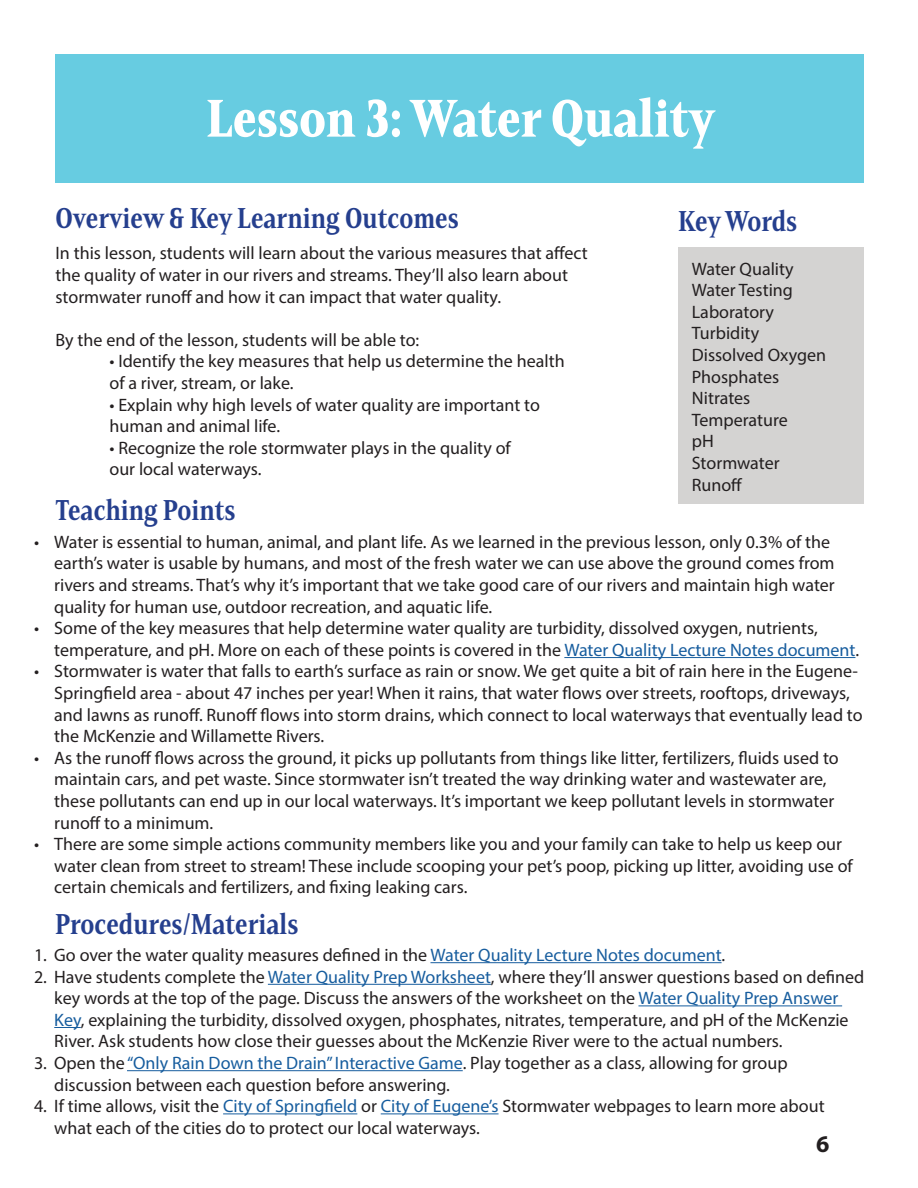
<style>
.page{position:relative;width:918px;height:1188px;background:#fff}
.page>*{position:absolute;margin:0;border:0;box-sizing:border-box;transform-origin:0 0}
.t1{font:52.5px "Mandrel Con Bla";color:#fff}
.t2{font:28.5px "Mandrel Con Bol";color:#253f8e}
.t3{font:700 24px "Myriad Pro";color:#231f20}
.t4{font:18px/21.6px "Myriad Pro";color:#231f20}
.s1{color:#175d9e}
</style>
<div class="page">
<div style="left:56px;top:54px;width:808px;height:128px;background:#67cce1"></div>
<div style="left:678px;top:248px;width:186px;height:256px;background:#d4d3d2"></div>
<hr style="left:564px;top:657px;width:291px;height:1px;background:#175d9e">
<hr style="left:430px;top:962px;width:292px;height:1px;background:#175d9e">
<hr style="left:268px;top:984px;width:223px;height:1px;background:#175d9e">
<hr style="left:638px;top:1005px;width:204px;height:1px;background:#175d9e">
<svg style="left:54px;top:1027px;width:27px;height:1px"></svg>
<hr style="left:127px;top:1070px;width:336px;height:1px;background:#175d9e">
<hr style="left:223px;top:1113px;width:134px;height:1px;background:#175d9e">
<hr style="left:381px;top:1113px;width:118px;height:1px;background:#175d9e">
<p class="t1" style="left:206px;top:87px;width:510px">Lesson 3: Water Quality</p>
<p class="t2" style="left:56px;top:201px;width:405px">Overview &amp; Key Learning Outcomes</p>
<p class="t2" style="left:678px;top:204px;width:121px">Key Words</p>
<p class="t4" style="left:692px;top:258px;width:103px">Water Quality</p>
<p class="t4" style="left:692px;top:279px;width:103px">Water Testing</p>
<p class="t4" style="left:692px;top:301px;width:84px">Laboratory</p>
<p class="t4" style="left:692px;top:322px;width:69px">Turbidity</p>
<p class="t4" style="left:692px;top:344px;width:136px">Dissolved Oxygen</p>
<p class="t4" style="left:692px;top:366px;width:89px">Phosphates</p>
<p class="t4" style="left:692px;top:387px;width:60px">Nitrates</p>
<p class="t4" style="left:692px;top:409px;width:97px">Temperature</p>
<p class="t4" style="left:692px;top:430px;width:23px">pH</p>
<p class="t4" style="left:692px;top:452px;width:89px">Stormwater</p>
<p class="t4" style="left:692px;top:474px;width:52px">Runoff</p>
<p class="t4" style="left:56px;top:242px;width:534px">In this lesson, students will learn about the various measures that affect the quality of water in our rivers and streams. They’ll also learn about stormwater runoff and how it can impact that water quality.</p>
<p class="t4" style="left:56px;top:329px;width:365px">By the end of the lesson, students will be able to:</p>
<p class="t4" style="left:110px;top:350px;width:457px">• Identify the key measures that help us determine the health of a river, stream, or lake.</p>
<p class="t4" style="left:110px;top:393px;width:432px">• Explain why high levels of water quality are important to human and animal life.</p>
<p class="t4" style="left:110px;top:437px;width:403px">• Recognize the role stormwater plays in the quality of our local waterways.</p>
<p class="t2" style="left:56px;top:493px;width:182px">Teaching Points</p>
<p class="t4" style="left:54px;top:531px;width:782px;text-indent:-20px">• Water is essential to human, animal, and plant life. As we learned in the previous lesson, only 0.3% of the earth’s water is usable by humans, and most of the fresh water we can use above the ground comes from rivers and streams. That’s why it’s important that we take good care of our rivers and maintain high water quality for human use, outdoor recreation, and aquatic life.</p>
<p class="t4" style="left:54px;top:617px;width:806px;text-indent:-20px">• Some of the key measures that help determine water quality are turbidity, dissolved oxygen, nutrients, temperature, and pH. More on each of these points is covered in the <span class="s1">Water Quality Lecture Notes document</span>.</p>
<p class="t4" style="left:54px;top:660px;width:810px;text-indent:-20px">• Stormwater is water that falls to earth’s surface as rain or snow. We get quite a bit of rain here in the Eugene-Springfield area - about 47 inches per year! When it rains, that water flows over streets, rooftops, driveways, and lawns as runoff. Runoff flows into storm drains, which connect to local waterways that eventually lead to the McKenzie and Willamette Rivers.</p>
<p class="t4" style="left:54px;top:747px;width:786px;text-indent:-20px">• As the runoff flows across the ground, it picks up pollutants from things like litter, fertilizers, fluids used to maintain cars, and pet waste. Since stormwater isn’t treated the way drinking water and wastewater are, these pollutants can end up in our local waterways. It’s important we keep pollutant levels in stormwater runoff to a minimum.</p>
<p class="t4" style="left:54px;top:833px;width:800px;text-indent:-20px">• There are some simple actions community members like you and your family can take to help us keep our water clean from street to stream! These include scooping your pet’s poop, picking up litter, avoiding use of certain chemicals and fertilizers, and fixing leaking cars.</p>
<p class="t2" style="left:55px;top:907px;width:245px">Procedures/Materials</p>
<p class="t4" style="left:34px;top:944px;width:693px">1. Go over the water quality measures defined in the <span class="s1">Water Quality Lecture Notes document</span>.</p>
<p class="t4" style="left:54px;top:965px;width:812px;text-indent:-20px">2. Have students complete the <span class="s1">Water Quality Prep Worksheet</span>, where they’ll answer questions based on defined key words at the top of the page. Discuss the answers of the worksheet on the <span class="s1">Water Quality Prep Answer Key</span>, explaining the turbidity, dissolved oxygen, phosphates, nitrates, temperature, and pH of the McKenzie River. Ask students how close their guesses about the McKenzie River were to the actual numbers.</p>
<p class="t4" style="left:54px;top:1052px;width:735px;text-indent:-20px">3. Open the <span class="s1">“Only Rain Down the Drain” Interactive Game</span>. Play together as a class, allowing for group discussion between each question before answering.</p>
<p class="t4" style="left:54px;top:1095px;width:772px;text-indent:-20px">4. If time allows, visit the <span class="s1">City of Springfield</span> or <span class="s1">City of Eugene’s</span> Stormwater webpages to learn more about what each of the cities do to protect our local waterways.</p>
<h3 class="t3" style="left:816px;top:1128px;width:15px">6</h3>
</div>
